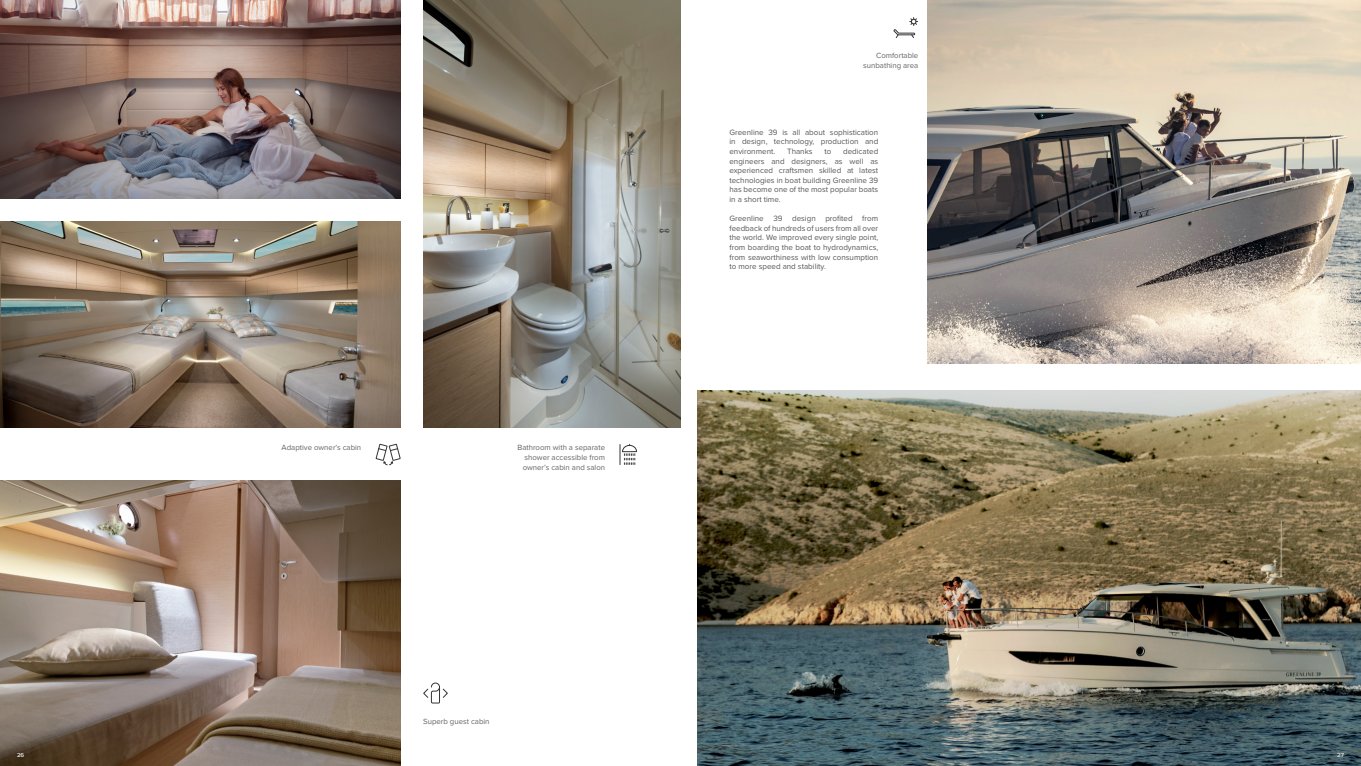
<style>
.page{position:relative;width:1361px;height:766px;background:#fff}
.page>*{position:absolute;margin:0;border:0;box-sizing:border-box;transform-origin:0 0}
.t1{font:8px/9.6px "Proxima Nova";color:#575756;text-align:justify}
.t2{font:7.8px/10px "Proxima Nova";color:#646363;text-align:justify}
.t3{font:700 6px "Proxima Nova";color:#d6d6d5}
</style>
<div class="page">
<img style="left:0;top:0;width:400px;height:199px">
<img style="left:0;top:221px;width:400px;height:206px">
<img style="left:0;top:480px;width:400px;height:285px">
<img style="left:423px;top:0;width:257px;height:427px">
<svg style="left:423px;top:682px;width:25px;height:21px"></svg>
<svg style="left:375px;top:444px;width:25px;height:21px"></svg>
<svg style="left:620px;top:444px;width:17px;height:20px"></svg>
<img style="left:697px;top:390px;width:664px;height:375px">
<svg style="left:893px;top:18px;width:24px;height:20px"></svg>
<img style="left:927px;top:0;width:434px;height:363px">
<p class="t2" style="left:863px;top:50px;width:57px;text-align:right">Comfortable sunbathing area</p>
<p class="t2" style="left:282px;top:442px;width:81px">Adaptive owner’s cabin</p>
<p class="t2" style="left:523px;top:442px;width:84px;text-indent:-5px">Bathroom with a separate shower accessible from owner’s cabin and salon</p>
<p class="t2" style="left:423px;top:715px;width:68px">Superb guest cabin</p>
<p class="t1" style="left:729px;top:127px;width:150px">Greenline 39 is all about sophistication in design, technology, production and environment.</p>
<p class="t1" style="left:729px;top:146px;width:150px;text-indent:114px">dedicated engineers and designers, as well as experienced craftsmen skilled at latest technologies in boat building Greenline 39 has become one of the most popular boats in a short time.</p>
<p class="t1" style="left:729px;top:213px;width:150px">Greenline 39 design profited from feedback of hundreds of users from all over the world. We improved every single point, from boarding the boat to hydrodynamics, from seaworthiness with low consumption to more speed and stability.</p>
<p class="t1" style="left:787px;top:146px;width:27px">Thanks</p>
<p class="t1" style="left:824px;top:146px;width:8px">to</p>
<p class="t3" style="left:17px;top:749px;width:9px">26</p>
<p class="t3" style="left:1337px;top:749px;width:8px">27</p>
</div>
